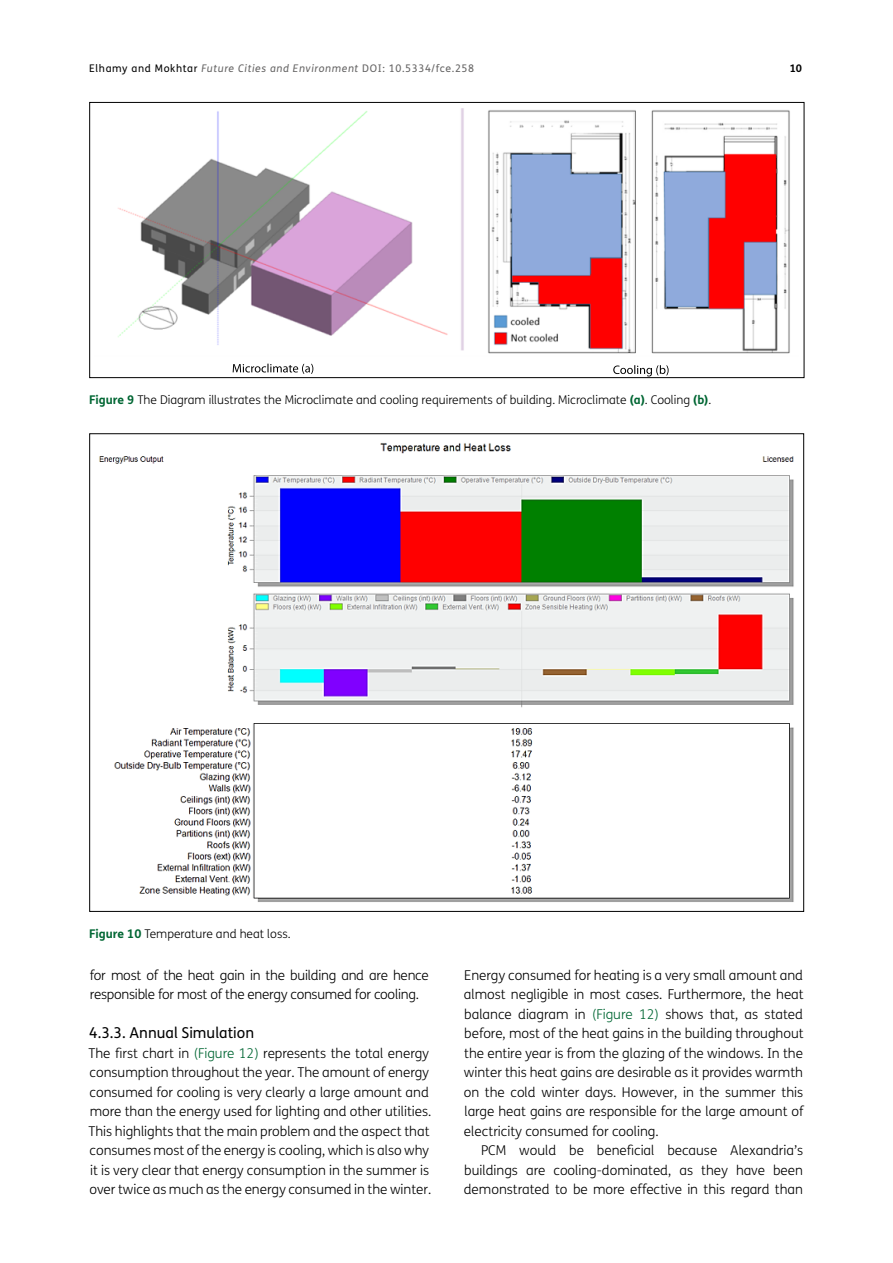
<style>
.page{position:relative;width:893px;height:1263px;background:#fff}
.page>*{position:absolute;margin:0;border:0;box-sizing:border-box;transform-origin:0 0}
.t1{font:15px "FS Me";color:#000}
.Body_Copy_-_1st_Para{font:300 13.5px/19.5px "FS Me";color:#000}
.Body_Copy{font:300 13.5px/19.5px "FS Me";color:#000;text-align:justify}
.Body_Copy_-_1st_Para-2{font:300 13.5px/19.5px "FS Me";letter-spacing:-.02em;color:#000}
.Figure_copy{font:300 12px "FS Me";color:#000}
.t2{font:italic 10.5px "FS Me";letter-spacing:.06em;color:#646363}
.t3{font:700 10.5px "FS Me";color:#000}
.s1{font-style:normal;color:#000}
.s2{font-style:normal}
.s3{font-weight:700;color:#063}
.s4{color:#063}
</style>
<div class="page">
<img style="left:99px;top:443px;width:695px;height:459px">
<img style="left:118px;top:108px;width:672px;height:265px">
<img style="left:613px;top:365px;width:56px;height:11px">
<img style="left:233px;top:364px;width:80px;height:10px">
<div style="left:89px;top:102px;width:715px;height:276px;border:1px solid #000"></div>
<p class="t2" style="left:89px;top:62px;width:386px"><span class="s1">Elhamy and Mokhtar</span> Future Cities and Environment <span class="s2">DOI: 10.5334/fce.258</span></p>
<p class="t3" style="left:790px;top:61px;width:14px">10</p>
<p class="Figure_copy" style="left:89px;top:393px;width:623px"><span class="s3">Figure 9</span> The Diagram illustrates the Microclimate and cooling requirements of building. Microclimate <span class="s3">(a)</span>. Cooling <span class="s3">(b)</span>.</p>
<p class="Figure_copy" style="left:89px;top:927px;width:203px"><span class="s3">Figure 10</span> Temperature and heat loss.</p>
<p class="Body_Copy_-_1st_Para-2" style="left:90px;top:965px;width:340px">for most of the heat gain in the building and are hence responsible for most of the energy consumed for cooling.</p>
<h3 class="t1" style="left:89px;top:1024px;width:166px">4.3.3. Annual Simulation</h3>
<p class="Body_Copy_-_1st_Para" style="left:88px;top:1043px;width:344px">The first chart in <span class="s4">(Figure 12)</span> represents the total energy consumption throughout the year. The amount of energy consumed for cooling is very clearly a large amount and more than the energy used for lighting and other utilities.<br>This highlights that the main problem and the aspect that consumes most of the energy is cooling, which is also why it is very clear that energy consumption in the summer is over twice as much as the energy consumed in the winter.</p>
<p class="Body_Copy_-_1st_Para" style="left:464px;top:965px;width:341px;text-align:justify">Energy consumed for heating is a very small amount and almost negligible in most cases. Furthermore, the heat balance diagram in <span class="s4">(Figure 12)</span> shows that, as stated before, most of the heat gains in the building throughout the entire year is from the glazing of the windows. In the winter this heat gains are desirable as it provides warmth on the cold winter days. However, in the summer this large heat gains are responsible for the large amount of electricity consumed for cooling.</p>
<p class="Body_Copy" style="left:464px;top:1141px;width:341px;text-indent:17px">PCM would be beneficial because Alexandria’s buildings are cooling-dominated, as they have been demonstrated to be more effective in this regard than</p>
</div>
